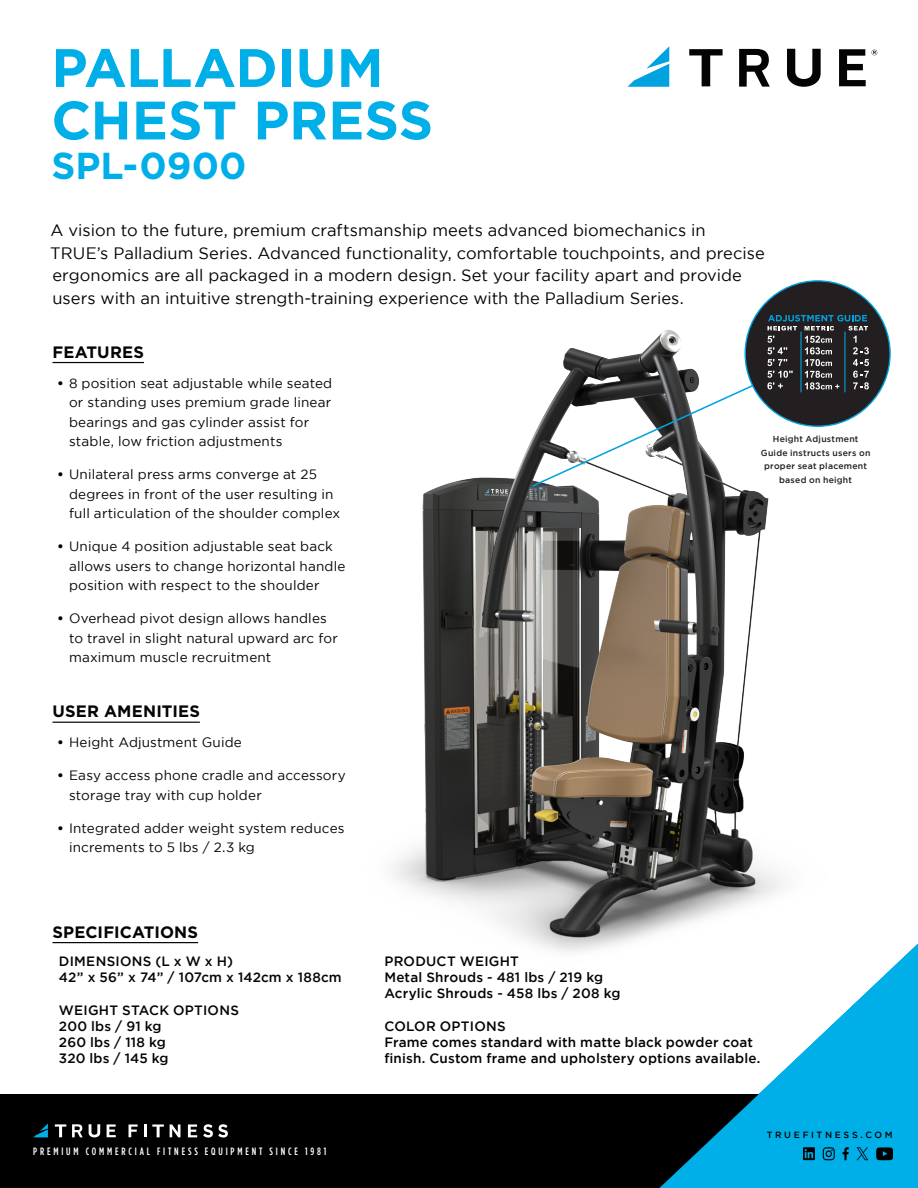
<style>
.page{position:relative;width:918px;height:1188px;background:#fff}
.page>*{position:absolute;margin:0;border:0;box-sizing:border-box;transform-origin:0 0}
.t1{font:700 54px "Gotham";letter-spacing:-.005em;color:#00aee8}
.t2{font:700 37.5px "Gotham";color:#00aee8}
.t3{font:16.5px/22.5px "Gotham";color:#040503}
.Force{font:700 16.5px "Gotham";letter-spacing:.01em;color:#040503}
.t4{font:13.5px/19.5px "Gotham";letter-spacing:.01em;color:#040503}
.t5{font:500 13.5px/16.2px "Gotham";letter-spacing:.015em;color:#040503}
.t6{font:500 10.65px "Gotham Condensed";letter-spacing:.27em;color:#fff}
.t7{font:500 9px "Gotham";letter-spacing:.295em;color:#040503}
.t8{font:500 8.7px/13.6px "Gotham";letter-spacing:.03em;color:#231f20;text-align:center}
.s1{font-weight:700}
</style>
<div class="page">
<img style="left:393px;top:281px;width:498px;height:671px">
<svg style="left:627px;top:46px;width:42px;height:41px"></svg>
<svg style="left:787px;top:49px;width:34px;height:38px"></svg>
<svg style="left:839px;top:49px;width:27px;height:37px"></svg>
<svg style="left:689px;top:49px;width:34px;height:37px"></svg>
<svg style="left:739px;top:49px;width:31px;height:38px"></svg>
<svg style="left:872px;top:50px;width:5px;height:5px"></svg>
<hr style="left:53px;top:362px;width:91px;height:1px;background:#040503">
<hr style="left:53px;top:722px;width:147px;height:1px;background:#040503">
<hr style="left:53px;top:942px;width:145px;height:1px;background:#040503">
<div style="left:0;top:1095px;width:918px;height:93px;background:#000"></div>
<svg style="left:659px;top:944px;width:259px;height:244px;fill:#00aee8"></svg>
<svg style="left:34px;top:1123px;width:14px;height:14px"></svg>
<svg style="left:89px;top:1124px;width:11px;height:13px"></svg>
<svg style="left:107px;top:1124px;width:9px;height:13px"></svg>
<svg style="left:55px;top:1124px;width:11px;height:13px"></svg>
<svg style="left:72px;top:1124px;width:11px;height:13px"></svg>
<svg style="left:129px;top:1124px;width:9px;height:13px"></svg>
<svg style="left:144px;top:1124px;width:20px;height:13px"></svg>
<svg style="left:170px;top:1124px;width:10px;height:13px"></svg>
<svg style="left:188px;top:1124px;width:9px;height:13px"></svg>
<svg style="left:203px;top:1124px;width:25px;height:14px"></svg>
<svg style="left:530px;top:382px;width:227px;height:106px"></svg>
<div style="left:745px;top:281px;width:145px;height:145px;background:#231f20;border-radius:73px"></div>
<hr style="left:800px;top:332px;width:2px;height:60px;background:#00a2df">
<hr style="left:844px;top:332px;width:2px;height:60px;background:#00a2df">
<svg style="left:767px;top:315px;width:102px;height:75px"></svg>
<p class="t1" style="left:51px;top:37px;width:334px">PALLADIUM</p>
<p class="t1" style="left:51px;top:89px;width:383px">CHEST PRESS</p>
<p class="t2" style="left:51px;top:144px;width:197px">SPL-0900</p>
<p class="t3" style="left:50px;top:219px;width:716px">A vision to the future, premium craftsmanship meets advanced biomechanics in TRUE’s Palladium Series. Advanced functionality, comfortable touchpoints, and precise ergonomics are all packaged in a modern design. Set your facility apart and provide users with an intuitive strength-training experience with the Palladium Series.</p>
<p class="Force" style="left:53px;top:342px;width:93px">FEATURES</p>
<p class="t4" style="left:69px;top:373px;width:265px;text-indent:-12px"><span class="s1">•</span> 8 position seat adjustable while seated or standing uses premium grade linear bearings and gas cylinder assist for stable, low friction adjustments</p>
<p class="t4" style="left:69px;top:464px;width:273px;text-indent:-12px"><span class="s1">•</span> Unilateral press arms converge at 25 degrees in front of the user resulting in full articulation of the shoulder complex</p>
<p class="t4" style="left:69px;top:536px;width:278px;text-indent:-12px"><span class="s1">•</span> Unique 4 position adjustable seat back allows users to change horizontal handle position with respect to the shoulder</p>
<p class="t4" style="left:69px;top:608px;width:270px;text-indent:-12px"><span class="s1">•</span> Overhead pivot design allows handles to travel in slight natural upward arc for maximum muscle recruitment</p>
<p class="Force" style="left:53px;top:702px;width:149px">USER AMENITIES</p>
<p class="t4" style="left:57px;top:733px;width:186px"><span class="s1">•</span> Height Adjustment Guide</p>
<p class="t4" style="left:69px;top:766px;width:278px;text-indent:-12px"><span class="s1">•</span> Easy access phone cradle and accessory storage tray with cup holder</p>
<p class="t4" style="left:69px;top:818px;width:277px;text-indent:-12px"><span class="s1">•</span> Integrated adder weight system reduces increments to 5 lbs / 2.3 kg</p>
<p class="Force" style="left:53px;top:922px;width:147px">SPECIFICATIONS</p>
<p class="t5" style="left:59px;top:953px;width:176px">DIMENSIONS (L x W x H)</p>
<p class="t5" style="left:59px;top:969px;width:284px">42” x 56” x 74” / 107cm x 142cm x 188cm</p>
<p class="t5" style="left:59px;top:1002px;width:182px">WEIGHT STACK OPTIONS</p>
<p class="t5" style="left:59px;top:1018px;width:111px">200 lbs / 91 kg<br>260 lbs / 118 kg<br>320 lbs / 145 kg</p>
<p class="t6" style="left:33px;top:1145px;width:295px">PREMIUM COMMERCIAL FITNESS EQUIPMENT SINCE 1981</p>
<p class="t8" style="left:761px;top:432px;width:111px">Height Adjustment<br>Guide instructs users on proper seat placement based on height</p>
<p class="t5" style="left:384px;top:953px;width:136px">PRODUCT WEIGHT</p>
<p class="t5" style="left:384px;top:969px;width:238px">Metal Shrouds - 481 lbs / 219 kg<br>Acrylic Shrouds - 458 lbs / 208 kg</p>
<p class="t5" style="left:384px;top:1018px;width:123px">COLOR OPTIONS</p>
<p class="t5" style="left:384px;top:1034px;width:377px">Frame comes standard with matte black powder coat finish. Custom frame and upholstery options available.</p>
<p class="t7" style="left:767px;top:1129px;width:128px">TRUEFITNESS.COM</p>
</div>
